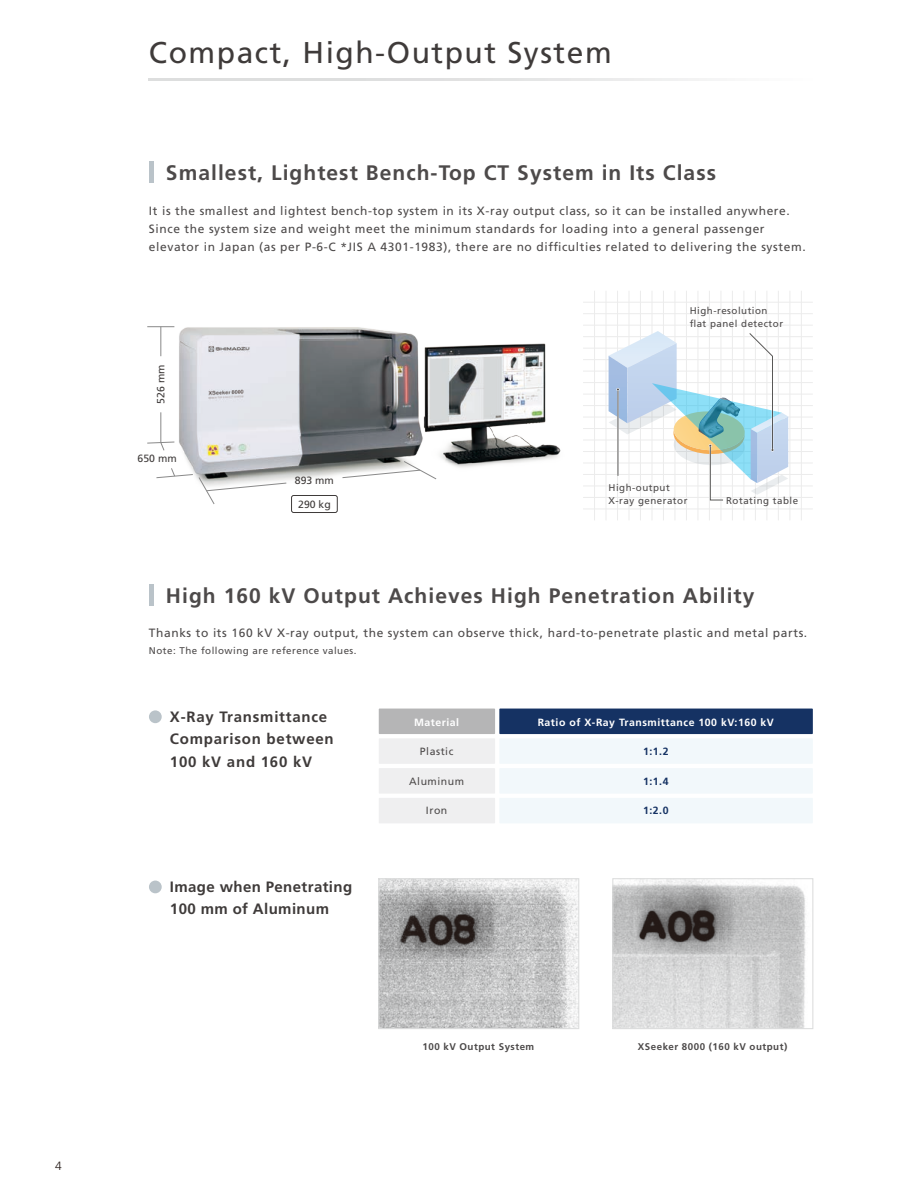
<style>
.page{position:relative;width:915px;height:1191px;background:#fff}
.page>*{position:absolute;margin:0;border:0;box-sizing:border-box;transform-origin:0 0}
.t1{font:30px "Frutiger LT Std";letter-spacing:.05em;color:#3f3b3a}
.t2{font:700 21px "Frutiger LT Std";letter-spacing:.05em;color:#4d4a4a}
.t3{font:700 15px/22.5px "Frutiger LT Std";letter-spacing:.05em;color:#3f3b3a}
.t4{font:700 15px/22.5px "Frutiger LT Std";letter-spacing:.025em;color:#3f3b3a}
.t5{font:12px/18px "Frutiger LT Std";letter-spacing:.05em;color:#4d4a4a}
.t6{font:300 12px "Frutiger LT Std";color:#231916}
.t7{font:700 10.5px "Frutiger LT Std";letter-spacing:.05em;color:#fff}
.t8{font:10.5px "Frutiger LT Std";color:#3f3b3a}
.t9{font:10.5px "Frutiger LT Std";letter-spacing:.05em;color:#4d4a4a}
.t10{font:700 10.5px "Frutiger LT Std";color:#153263}
.t11{font:9.75px/13.5px "Frutiger LT Std";letter-spacing:.05em;color:#4d4a4a}
.t12{font:700 9.75px "Frutiger LT Std";letter-spacing:.05em;color:#4d4a4a}
</style>
<div class="page">
<img style="left:380px;top:880px;width:197px;height:147px">
<img style="left:614px;top:880px;width:192px;height:147px">
<div style="left:378px;top:878px;width:201px;height:151px;border:1px solid #dcdddd"></div>
<div style="left:612px;top:878px;width:201px;height:151px;border:1px solid #dcdddd"></div>
<img style="left:160px;top:326px;width:432px;height:187px">
<svg style="left:342px;top:461px;width:94px;height:18px"></svg>
<svg style="left:156px;top:468px;width:131px;height:36px"></svg>
<svg style="left:147px;top:412px;width:28px;height:39px"></svg>
<svg style="left:147px;top:326px;width:27px;height:30px"></svg>
<div style="left:291px;top:495px;width:46px;height:18px;border:1px solid #3f3b3a;border-radius:2px"></div>
<svg style="left:149px;top:79px;width:563px;height:2px"></svg>
<hr style="left:594px;top:291px;width:1px;height:229px;background:#ececec">
<hr style="left:605px;top:291px;width:1px;height:229px;background:#ececec">
<hr style="left:617px;top:291px;width:1px;height:229px;background:#ececec">
<hr style="left:628px;top:291px;width:1px;height:229px;background:#ececec">
<hr style="left:640px;top:291px;width:1px;height:229px;background:#ececec">
<hr style="left:651px;top:291px;width:1px;height:229px;background:#ececec">
<hr style="left:663px;top:291px;width:1px;height:229px;background:#ececec">
<hr style="left:674px;top:291px;width:1px;height:229px;background:#ececec">
<hr style="left:686px;top:291px;width:1px;height:229px;background:#ececec">
<hr style="left:697px;top:291px;width:1px;height:229px;background:#ececec">
<hr style="left:709px;top:291px;width:1px;height:229px;background:#ececec">
<hr style="left:720px;top:291px;width:1px;height:229px;background:#ececec">
<hr style="left:732px;top:291px;width:1px;height:229px;background:#ececec">
<hr style="left:743px;top:291px;width:1px;height:229px;background:#ececec">
<hr style="left:754px;top:291px;width:1px;height:229px;background:#ececec">
<hr style="left:766px;top:291px;width:1px;height:229px;background:#ececec">
<hr style="left:777px;top:291px;width:1px;height:229px;background:#ececec">
<hr style="left:789px;top:291px;width:1px;height:229px;background:#ececec">
<hr style="left:800px;top:291px;width:1px;height:229px;background:#ececec">
<hr style="left:583px;top:508px;width:229px;height:1px;background:#ececec">
<hr style="left:583px;top:497px;width:229px;height:1px;background:#ececec">
<hr style="left:583px;top:486px;width:229px;height:1px;background:#ececec">
<hr style="left:583px;top:474px;width:229px;height:1px;background:#ececec">
<hr style="left:583px;top:463px;width:229px;height:1px;background:#ececec">
<hr style="left:583px;top:451px;width:229px;height:1px;background:#ececec">
<hr style="left:583px;top:440px;width:229px;height:1px;background:#ececec">
<hr style="left:583px;top:428px;width:229px;height:1px;background:#ececec">
<hr style="left:583px;top:417px;width:229px;height:1px;background:#ececec">
<hr style="left:583px;top:405px;width:229px;height:1px;background:#ececec">
<hr style="left:583px;top:394px;width:229px;height:1px;background:#ececec">
<hr style="left:583px;top:382px;width:229px;height:1px;background:#ececec">
<hr style="left:583px;top:371px;width:229px;height:1px;background:#ececec">
<hr style="left:583px;top:359px;width:229px;height:1px;background:#ececec">
<hr style="left:583px;top:348px;width:229px;height:1px;background:#ececec">
<hr style="left:583px;top:336px;width:229px;height:1px;background:#ececec">
<hr style="left:583px;top:325px;width:229px;height:1px;background:#ececec">
<hr style="left:583px;top:313px;width:229px;height:1px;background:#ececec">
<hr style="left:583px;top:302px;width:229px;height:1px;background:#ececec">
<hr style="left:149px;top:162px;width:4px;height:21px;background:#bac3c9">
<hr style="left:149px;top:584px;width:4px;height:21px;background:#bac3c9">
<svg style="left:608px;top:331px;width:180px;height:170px"></svg>
<div style="left:499px;top:708px;width:313px;height:26px;background:#153263"></div>
<div style="left:378px;top:708px;width:117px;height:26px;background:#b5b5b6"></div>
<div style="left:499px;top:738px;width:313px;height:26px;background:#f2f8fb"></div>
<div style="left:378px;top:738px;width:117px;height:26px;background:#efeff0"></div>
<div style="left:499px;top:768px;width:313px;height:25px;background:#f2f8fb"></div>
<div style="left:378px;top:768px;width:117px;height:25px;background:#efeff0"></div>
<div style="left:499px;top:798px;width:313px;height:25px;background:#f2f8fb"></div>
<div style="left:378px;top:798px;width:117px;height:25px;background:#efeff0"></div>
<div style="left:149px;top:710px;width:13px;height:13px;background:#bac3c9;border-radius:50%"></div>
<div style="left:149px;top:880px;width:13px;height:13px;background:#bac3c9;border-radius:50%"></div>
<p class="t6" style="left:55px;top:1158px;width:8px">4</p>
<h1 class="t1" style="left:149px;top:35px;width:464px">Compact, High-Output System</h1>
<h2 class="t2" style="left:166px;top:160px;width:551px">Smallest, Lightest Bench-Top CT System in Its Class</h2>
<p class="t5" style="left:149px;top:202px;width:658px">It is the smallest and lightest bench-top system in its X-ray output class, so it can be installed anywhere.<br>Since the system size and weight meet the minimum standards for loading into a general passenger elevator in Japan (as per P-6-C *JIS A 4301-1983), there are no difficulties related to delivering the system.</p>
<p class="t8" style="left:155px;top:404px;width:41px;rotate:-90deg">526 mm</p>
<p class="t8" style="left:137px;top:452px;width:41px">650 mm</p>
<p class="t8" style="left:295px;top:474px;width:41px">893 mm</p>
<p class="t8" style="left:298px;top:498px;width:34px">290 kg</p>
<p class="t11" style="left:689px;top:303px;width:95px">High-resolution flat panel detector</p>
<p class="t11" style="left:608px;top:480px;width:80px">High-output<br>X-ray generator</p>
<p class="t11" style="left:726px;top:494px;width:73px">Rotating table</p>
<h2 class="t2" style="left:166px;top:583px;width:590px">High 160 kV Output Achieves High Penetration Ability</h2>
<p class="t5" style="left:149px;top:624px;width:659px">Thanks to its 160 kV X-ray output, the system can observe thick, hard-to-penetrate plastic and metal parts.</p>
<p class="t11" style="left:149px;top:643px;width:209px">Note: The following are reference values.</p>
<p class="t3" style="left:170px;top:705px;width:165px">X-Ray Transmittance<br>Comparison between<br>100 kV and 160 kV</p>
<p class="t4" style="left:170px;top:875px;width:184px">Image when Penetrating<br>100 mm of Aluminum</p>
<p class="t7" style="left:414px;top:716px;width:47px">Material</p>
<p class="t7" style="left:537px;top:716px;width:238px">Ratio of X-Ray Transmittance 100 kV:160 kV</p>
<p class="t9" style="left:420px;top:745px;width:35px">Plastic</p>
<p class="t9" style="left:409px;top:774px;width:57px">Aluminum</p>
<p class="t9" style="left:426px;top:804px;width:23px">Iron</p>
<p class="t10" style="left:643px;top:745px;width:27px">1:1.2</p>
<p class="t10" style="left:643px;top:774px;width:27px">1:1.4</p>
<p class="t10" style="left:643px;top:804px;width:27px">1:2.0</p>
<p class="t12" style="left:422px;top:1040px;width:113px">100 kV Output System</p>
<p class="t12" style="left:637px;top:1040px;width:151px">XSeeker 8000 (160 kV output)</p>
</div>
